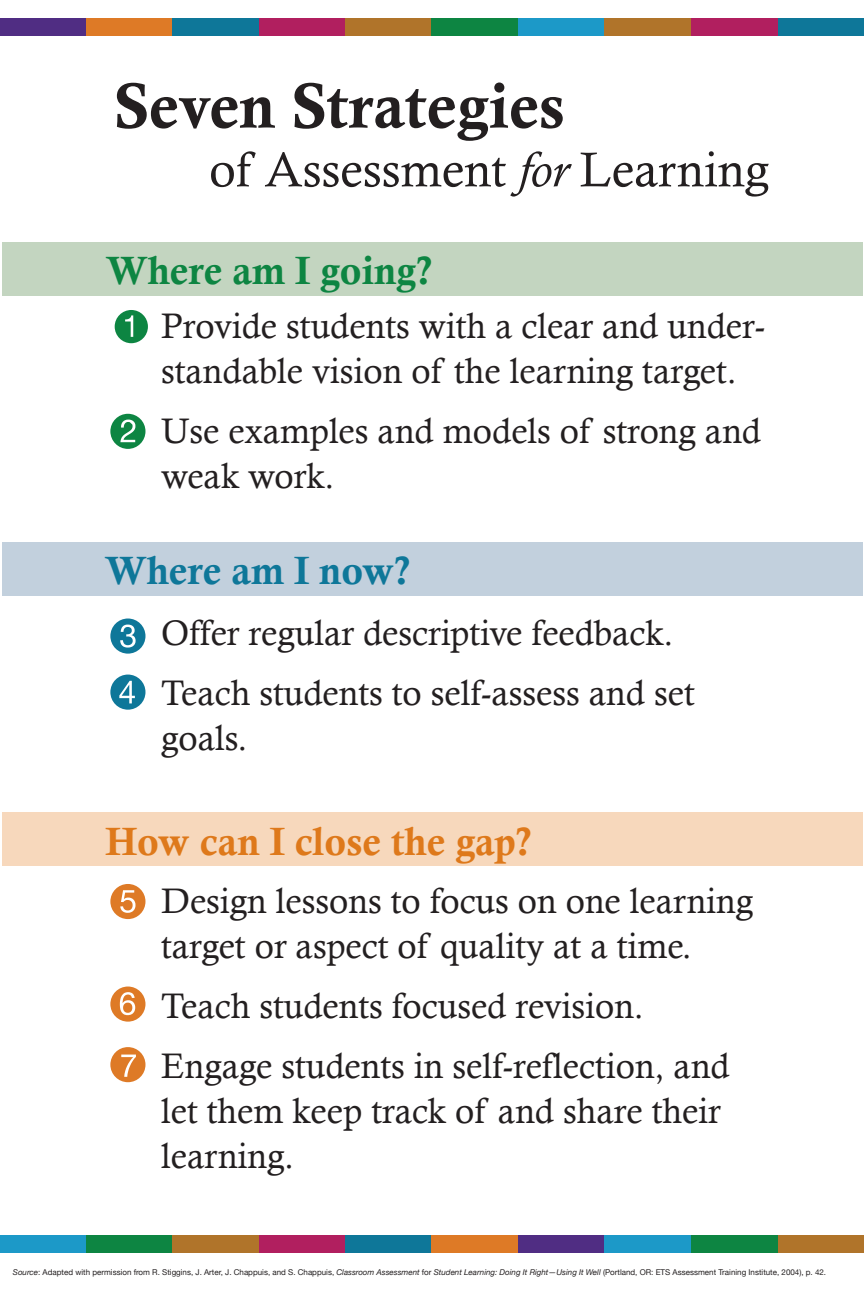
<style>
.page{position:relative;width:864px;height:1296px;background:#fff}
.page>*{position:absolute;margin:0;border:0;box-sizing:border-box;transform-origin:0 0}
.t1{font:39.5px "Calis MT Bol";color:#de791b}
.t2{font:39.5px "Calis MT Bol";color:#0d8542}
.t3{font:39.5px "Calis MT Bol";color:#0e7799}
.t4{font:35.5px/45.1px "Calisto";color:#231f20}
.t5{font:8px "Helvetica Neue";color:#231f20}
.s1{font-style:italic}
</style>
<div class="page">
<div style="left:2px;top:542px;width:860px;height:54px;background:#c2d0dd"></div>
<div style="left:2px;top:242px;width:860px;height:54px;background:#c3d5c0"></div>
<div style="left:2px;top:812px;width:860px;height:54px;background:#f7d8bc"></div>
<div style="left:0;top:1235px;width:86px;height:17px;background:#1c99c8"></div>
<div style="left:86px;top:1235px;width:87px;height:17px;background:#0d8542"></div>
<div style="left:173px;top:1235px;width:86px;height:17px;background:#b0742a"></div>
<div style="left:259px;top:1235px;width:86px;height:17px;background:#b11f5f"></div>
<div style="left:345px;top:1235px;width:87px;height:17px;background:#0e7799"></div>
<div style="left:432px;top:1235px;width:86px;height:17px;background:#de7a26"></div>
<div style="left:518px;top:1235px;width:86px;height:17px;background:#502d83"></div>
<div style="left:604px;top:1235px;width:87px;height:17px;background:#1c99c8"></div>
<div style="left:691px;top:1235px;width:88px;height:17px;background:#0d8542"></div>
<div style="left:779px;top:1235px;width:85px;height:17px;background:#b0742a"></div>
<div style="left:0;top:18px;width:86px;height:18px;background:#502d83"></div>
<div style="left:86px;top:18px;width:87px;height:18px;background:#de7a26"></div>
<div style="left:173px;top:18px;width:86px;height:18px;background:#0e7799"></div>
<div style="left:259px;top:18px;width:86px;height:18px;background:#b11f5f"></div>
<div style="left:345px;top:18px;width:87px;height:18px;background:#b0742a"></div>
<div style="left:432px;top:18px;width:86px;height:18px;background:#0d8542"></div>
<div style="left:518px;top:18px;width:86px;height:18px;background:#1c99c8"></div>
<div style="left:604px;top:18px;width:87px;height:18px;background:#b0742a"></div>
<div style="left:691px;top:18px;width:88px;height:18px;background:#b11f5f"></div>
<div style="left:779px;top:18px;width:85px;height:18px;background:#0e7799"></div>
<svg style="left:117px;top:83px;width:158px;height:46px"></svg>
<svg style="left:294px;top:83px;width:269px;height:58px"></svg>
<svg style="left:211px;top:151px;width:45px;height:36px"></svg>
<svg style="left:265px;top:151px;width:307px;height:46px"></svg>
<svg style="left:581px;top:151px;width:188px;height:46px"></svg>
<div style="left:115px;top:310px;width:33px;height:33px;background:#0d8542;border-radius:50%"></div>
<svg style="left:125px;top:315px;width:8px;height:22px"></svg>
<div style="left:110px;top:619px;width:35px;height:35px;background:#0e7799;border-radius:50%"></div>
<svg style="left:120px;top:625px;width:16px;height:23px"></svg>
<div style="left:110px;top:414px;width:35px;height:35px;background:#0d8542;border-radius:50%"></div>
<svg style="left:120px;top:420px;width:15px;height:22px"></svg>
<div style="left:110px;top:675px;width:35px;height:35px;background:#0e7799;border-radius:50%"></div>
<svg style="left:119px;top:681px;width:16px;height:22px"></svg>
<div style="left:110px;top:884px;width:35px;height:35px;background:#de7a26;border-radius:50%"></div>
<svg style="left:120px;top:890px;width:16px;height:23px"></svg>
<div style="left:110px;top:987px;width:35px;height:35px;background:#de7a26;border-radius:50%"></div>
<svg style="left:120px;top:992px;width:15px;height:23px"></svg>
<div style="left:110px;top:1047px;width:35px;height:35px;background:#de7a26;border-radius:50%"></div>
<svg style="left:121px;top:1055px;width:15px;height:22px"></svg>
<p class="t2" style="left:106px;top:248px;width:328px">Where am I going?</p>
<p class="t4" style="left:161px;top:303px;width:606px">Provide students with a clear and under&shy;standable vision of the learning target.</p>
<p class="t4" style="left:161px;top:408px;width:602px">Use examples and models of strong and weak work.</p>
<p class="t3" style="left:105px;top:548px;width:307px">Where am I now?</p>
<p class="t4" style="left:161px;top:603px;width:535px;line-height:59.9px">Offer regular descriptive feedback.<br>Teach students to self-assess and set</p>
<p class="t4" style="left:161px;top:715px;width:88px">goals.</p>
<p class="t1" style="left:105px;top:819px;width:428px">How can I close the gap?</p>
<p class="t4" style="left:161px;top:878px;width:594px">Design lessons to focus on one learning target or aspect of quality at a time.</p>
<p class="t4" style="left:161px;top:976px;width:570px;line-height:59.9px">Teach students focused revision.<br>Engage students in self-reflection, and</p>
<p class="t4" style="left:161px;top:1088px;width:561px">let them keep track of and share their learning.</p>
<p class="t5" style="left:13px;top:1267px;width:815px"><span class="s1">Source</span>: Adapted with permission from R. Stiggins, J. Arter, J. Chappuis, and S. Chappuis, <span class="s1">Classroom Assessment</span> for <span class="s1">Student Learning: Doing It Right—Using It Well</span> (Portland, OR: ETS Assessment Training Institute, 2004), p. 42.</p>
</div>
